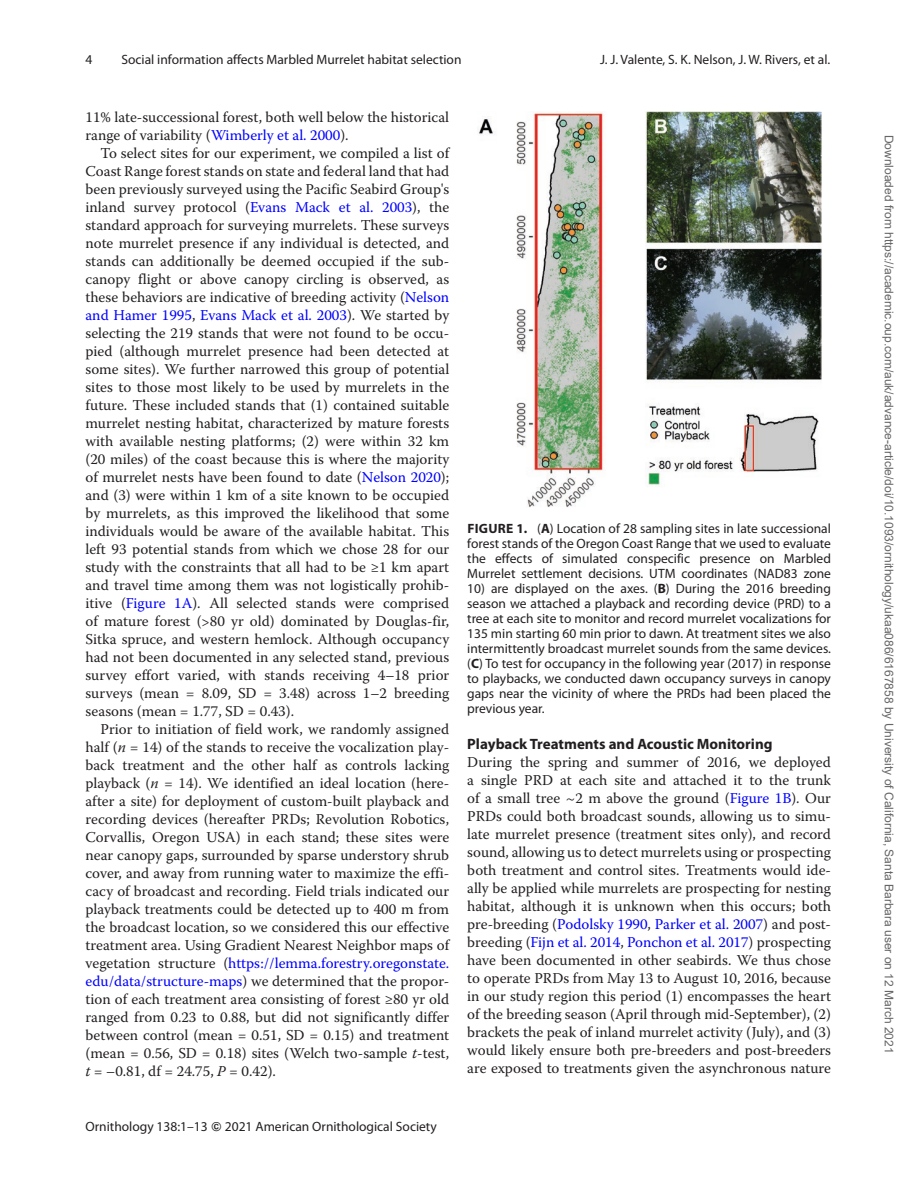
<style>
.page{position:relative;width:918px;height:1188px;background:#fff}
.page>*{position:absolute;margin:0;border:0;box-sizing:border-box;transform-origin:0 0}
.t1{font:42px "Bradley Hand ITC";color:#231f20}
.t2{font:15px/18px "Warnock Pro";color:#231f20;text-align:justify}
.t3{font:700 15px "Myriad Pro";color:#231f20}
.t4{font:13.5px/15px "Myriad Pro";color:#231f20;text-align:justify}
.t5{font:12px "Arial";color:#666}
.s1{color:#00f}
.s2{font-style:italic}
.s3{font-weight:700}
</style>
<div class="page">
<img style="left:477px;top:111px;width:344px;height:396px">
<p class="t4" style="left:86px;top:52px;width:8px">4</p>
<p class="t4" style="left:121px;top:52px;width:342px">Social information affects Marbled Murrelet habitat selection</p>
<p class="t4" style="left:600px;top:52px;width:232px">J. J. Valente, S. K. Nelson, J. W. Rivers, et al.</p>
<p class="t2" style="left:86px;top:108px;width:365px">11% late-successional forest, both well below the historical range of variability (<span class="s1">Wimberly et al. 2000</span>).</p>
<p class="t2" style="left:86px;top:144px;width:365px;text-indent:15px">To select sites for our experiment, we compiled a list of Coast Range forest stands on state and federal land that had been previously surveyed using the Pacific Seabird Group's inland survey protocol (<span class="s1">Evans Mack et al. 2003</span>), the standard approach for surveying murrelets. These surveys note murrelet presence if any individual is detected, and stands can additionally be deemed occupied if the sub&shy;canopy flight or above canopy circling is observed, as these behaviors are indicative of breeding activity (<span class="s1">Nelson and Hamer 1995</span>, <span class="s1">Evans Mack et al. 2003</span>). We started by selecting the 219 stands that were not found to be occu&shy;pied (although murrelet presence had been detected at some sites). We further narrowed this group of potential sites to those most likely to be used by murrelets in the future. These included stands that (1) contained suitable murrelet nesting habitat, characterized by mature forests with available nesting platforms; (2) were within 32 km (20 miles) of the coast because this is where the majority of murrelet nests have been found to date (<span class="s1">Nelson 2020</span>); and (3) were within 1 km of a site known to be occupied by murrelets, as this improved the likelihood that some individuals would be aware of the available habitat. This left 93 potential stands from which we chose 28 for our study with the constraints that all had to be ≥1 km apart and travel time among them was not logistically prohib&shy;itive (<span class="s1">Figure 1A</span>). All selected stands were comprised of mature forest (&gt;80 yr old) dominated by Douglas-fir, Sitka spruce, and western hemlock. Although occupancy had not been documented in any selected stand, previous survey effort varied, with stands receiving 4–18 prior surveys (mean = 8.09, SD = 3.48) across 1–2 breeding seasons (mean = 1.77, SD = 0.43).</p>
<p class="t2" style="left:86px;top:720px;width:365px;text-indent:15px">Prior to initiation of field work, we randomly assigned half (<span class="s2">n</span> = 14) of the stands to receive the vocalization play&shy;back treatment and the other half as controls lacking playback (<span class="s2">n</span> = 14). We identified an ideal location (here&shy;after a site) for deployment of custom-built playback and recording devices (hereafter PRDs; Revolution Robotics, Corvallis, Oregon USA) in each stand; these sites were near canopy gaps, surrounded by sparse understory shrub cover, and away from running water to maximize the effi&shy;cacy of broadcast and recording. Field trials indicated our playback treatments could be detected up to 400 m from the broadcast location, so we considered this our effective treatment area. Using Gradient Nearest Neighbor maps of vegetation structure (<span class="s1">https://lemma.forestry.oregonstate. edu/data/structure-maps</span>) we determined that the propor&shy;tion of each treatment area consisting of forest ≥80 yr old ranged from 0.23 to 0.88, but did not significantly differ between control (mean = 0.51, SD = 0.15) and treatment (mean = 0.56, SD = 0.18) sites (Welch two-sample <span class="s2">t</span>-test, <span class="s2">t</span> = –0.81, df = 24.75, <span class="s2">P</span> = 0.42).</p>
<p class="t4" style="left:467px;top:521px;width:365px"><span class="s3">FIGURE 1.</span> (<span class="s3">A</span>) Location of 28 sampling sites in late successional forest stands of the Oregon Coast Range that we used to evaluate the effects of simulated conspecific presence on Marbled Murrelet settlement decisions. UTM coordinates (NAD83 zone</p>
<p class="t4" style="left:467px;top:581px;width:365px">10) are displayed on the axes. (<span class="s3">B</span>) During the 2016 breeding season we attached a playback and recording device (PRD) to a tree at each site to monitor and record murrelet vocalizations for 135 min starting 60 min prior to dawn. At treatment sites we also intermittently broadcast murrelet sounds from the same devices. (<span class="s3">C</span>) To test for occupancy in the following year (2017) in response to playbacks, we conducted dawn occupancy surveys in canopy gaps near the vicinity of where the PRDs had been placed the previous year.</p>
<p class="t3" style="left:467px;top:736px;width:307px">Playback Treatments and Acoustic Monitoring</p>
<p class="t2" style="left:467px;top:753px;width:365px">During the spring and summer of 2016, we deployed a single PRD at each site and attached it to the trunk of a small tree ~2 m above the ground (<span class="s1">Figure 1B</span>). Our PRDs could both broadcast sounds, allowing us to simu&shy;late murrelet presence (treatment sites only), and record sound, allowing us to detect murrelets using or prospecting both treatment and control sites. Treatments would ide&shy;ally be applied while murrelets are prospecting for nesting habitat, although it is unknown when this occurs; both pre-breeding (<span class="s1">Podolsky 1990</span>, <span class="s1">Parker et al. 2007</span>) and post&shy;breeding (<span class="s1">Fijn et al. 2014</span>, <span class="s1">Ponchon et al. 2017</span>) prospecting have been documented in other seabirds. We thus chose to operate PRDs from May 13 to August 10, 2016, because in our study region this period (1) encompasses the heart of the breeding season (April through mid-September), (2) brackets the peak of inland murrelet activity (July), and (3) would likely ensure both pre-breeders and post-breeders are exposed to treatments given the asynchronous nature</p>
<p class="t4" style="left:86px;top:1119px;width:124px">Ornithology 138:1–13</p>
<h1 class="t1" style="left:211px;top:1114px;width:13px">©</h1>
<p class="t4" style="left:225px;top:1119px;width:214px">2021 American Ornithological Society</p>
<p class="t5" style="left:893px;top:135px;width:920px;rotate:90deg">Downloaded from https://academic.oup.com/auk/advance-article/doi/10.1093/ornithology/ukaa086/6167858 by University of California, Santa Barbara user on 12 March 2021</p>
</div>
